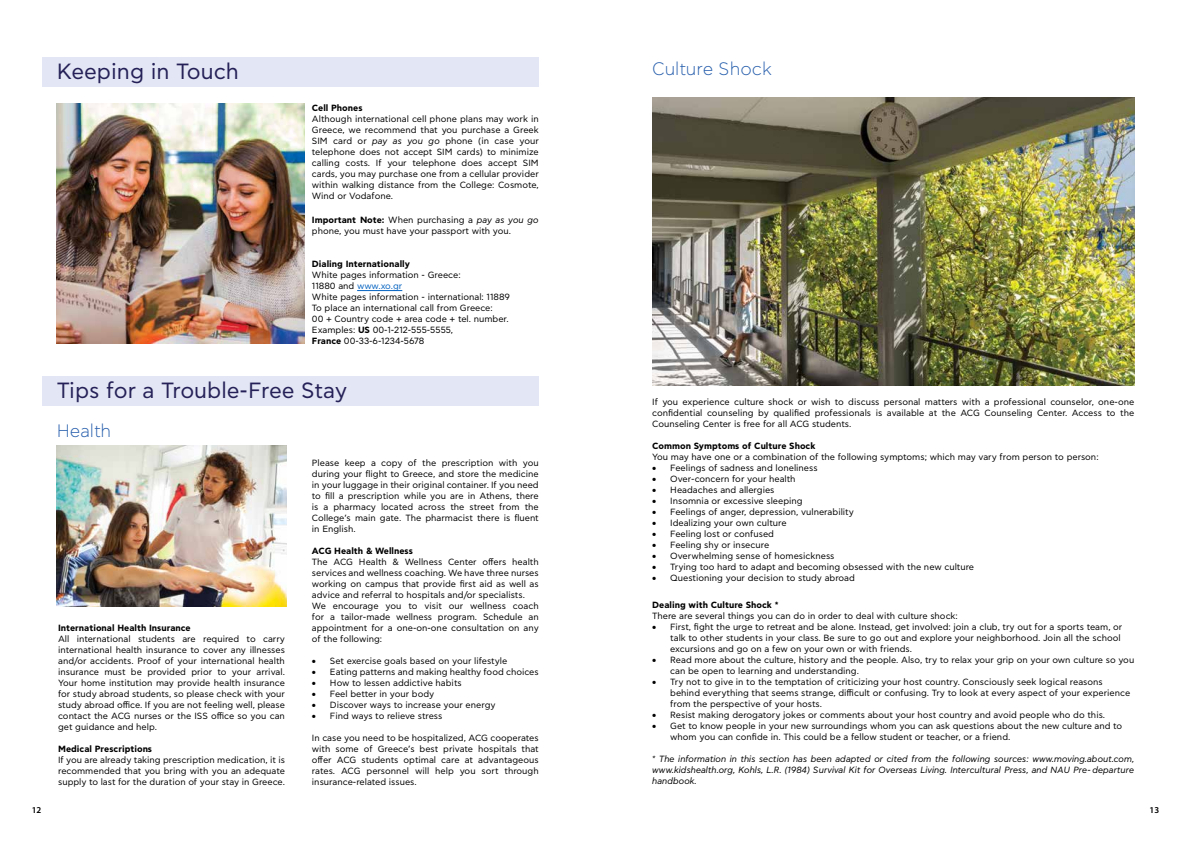
<style>
.page{position:relative;width:1191px;height:842px;background:#fff}
.page>*{position:absolute;margin:0;border:0;box-sizing:border-box;transform-origin:0 0}
.t1{font:22px "CF Asty Std";color:#252158}
.t2{font:300 18px "CF Asty Std";color:#265eac}
.t3{font:9px/11px "CF Asty Std";color:#000}
.t4{font:italic 9px/11px "CF Asty Std";color:#000;text-align:justify}
.t5{font:700 9px "CF Asty Std";color:#000}
.t6{font:600 9px "Myriad Pro";color:#000}
.s1{font-style:italic}
.s2{font-weight:700}
.s3{color:#0563c1}
</style>
<div class="page">
<div style="left:43px;top:376px;width:496px;height:30px;background:#e3e6f4"></div>
<div style="left:43px;top:57px;width:496px;height:29px;background:#e3e6f4"></div>
<img style="left:57px;top:103px;width:248px;height:240px">
<img style="left:57px;top:445px;width:229px;height:162px">
<hr style="left:357px;top:290px;width:45px;height:1px;background:#0563c1">
<img style="left:652px;top:98px;width:482px;height:288px">
<h1 class="t1" style="left:57px;top:59px;width:184px">Keeping in Touch</h1>
<p class="t5" style="left:312px;top:103px;width:52px">Cell Phones</p>
<p class="t3" style="left:312px;top:114px;width:228px;text-align:justify">Although international cell phone plans may work in Greece, we recommend that you purchase a Greek SIM card or <span class="s1">pay as you go</span> phone (in case your telephone does not accept SIM cards) to minimize calling costs. If your telephone does accept SIM cards, you may purchase one from a cellular provider within walking distance from the College: Cosmote, Wind or Vodafone.</p>
<p class="t3" style="left:312px;top:215px;width:228px"><span class="s2">Important Note:</span> When purchasing a <span class="s1">pay as you go </span>phone, you must have your passport with you.</p>
<p class="t5" style="left:312px;top:259px;width:100px">Dialing Internationally</p>
<p class="t3" style="left:312px;top:270px;width:200px">White pages information - Greece:<br>11880 and <span class="s3">www.xo.gr<br></span>White pages information - international: 11889<br>To place an international call from Greece:<br>00 + Country code + area code + tel. number.<br>Examples: <span class="s2">US</span> 00-1-212-555-5555,<br><span class="s2">France</span> 00-33-6-1234-5678</p>
<h1 class="t1" style="left:57px;top:378px;width:292px">Tips for a Trouble-Free Stay</h1>
<h2 class="t2" style="left:57px;top:421px;width:56px">Health</h2>
<p class="t5" style="left:58px;top:622px;width:134px">International Health Insurance</p>
<p class="t3" style="left:58px;top:633px;width:228px;text-align:justify">All international students are required to carry international health insurance to cover any illnesses and/or accidents. Proof of your international health insurance must be provided prior to your arrival.<br>Your home institution may provide health insurance for study abroad students, so please check with your study abroad office. If you are not feeling well, please contact the ACG nurses or the ISS office so you can get guidance and help.</p>
<p class="t5" style="left:58px;top:743px;width:96px">Medical Prescriptions</p>
<p class="t3" style="left:58px;top:754px;width:228px;text-align:justify">If you are already taking prescription medication, it is recommended that you bring with you an adequate supply to last for the duration of your stay in Greece.</p>
<p class="t3" style="left:312px;top:458px;width:228px;text-align:justify">Please keep a copy of the prescription with you during your flight to Greece, and store the medicine in your luggage in their original container. If you need to fill a prescription while you are in Athens, there is a pharmacy located across the street from the College’s main gate. The pharmacist there is fluent in English.</p>
<p class="t5" style="left:312px;top:546px;width:102px">ACG Health &amp; Wellness</p>
<p class="t3" style="left:312px;top:557px;width:228px">The ACG Health &amp; Wellness Center offers health services and wellness coaching. We have three nurses working on campus that provide first aid as well as advice and referral to hospitals and/or specialists.<br>We encourage you to visit our wellness coach for a tailor-made wellness program. Schedule an appointment for a one-on-one consultation on any of the following:</p>
<p class="t3" style="left:312px;top:656px;width:197px">• Set exercise goals based on your lifestyle</p>
<p class="t3" style="left:312px;top:667px;width:228px">• Eating patterns and making healthy food choices</p>
<p class="t3" style="left:312px;top:678px;width:151px">• How to lessen addictive habits</p>
<p class="t3" style="left:312px;top:689px;width:124px">• Feel better in your body</p>
<p class="t3" style="left:312px;top:700px;width:185px">• Discover ways to increase your energy</p>
<p class="t3" style="left:312px;top:711px;width:132px">• Find ways to relieve stress</p>
<p class="t3" style="left:312px;top:733px;width:228px;text-align:justify">In case you need to be hospitalized, ACG cooperates with some of Greece’s best private hospitals that offer ACG students optimal care at advantageous rates. ACG personnel will help you sort through insurance-related issues.</p>
<h2 class="t2" style="left:652px;top:59px;width:121px">Culture Shock</h2>
<p class="t3" style="left:652px;top:397px;width:483px;text-align:justify">If you experience culture shock or wish to discuss personal matters with a professional counselor, one-one confidential counseling by qualified professionals is available at the ACG Counseling Center. Access to the Counseling Center is free for all ACG students.</p>
<p class="t5" style="left:652px;top:441px;width:165px">Common Symptoms of Culture Shock</p>
<p class="t3" style="left:652px;top:452px;width:448px">You may have one or a combination of the following symptoms; which may vary from person to person:</p>
<p class="t3" style="left:652px;top:463px;width:167px">• Feelings of sadness and loneliness</p>
<p class="t3" style="left:652px;top:474px;width:145px">• Over-concern for your health</p>
<p class="t3" style="left:652px;top:485px;width:124px">• Headaches and allergies</p>
<p class="t3" style="left:652px;top:496px;width:152px">• Insomnia or excessive sleeping</p>
<p class="t3" style="left:652px;top:507px;width:203px">• Feelings of anger, depression, vulnerability</p>
<p class="t3" style="left:652px;top:518px;width:136px">• Idealizing your own culture</p>
<p class="t3" style="left:652px;top:529px;width:123px">• Feeling lost or confused</p>
<p class="t3" style="left:652px;top:540px;width:118px">• Feeling shy or insecure</p>
<p class="t3" style="left:652px;top:551px;width:184px">• Overwhelming sense of homesickness</p>
<p class="t3" style="left:652px;top:562px;width:323px">• Trying too hard to adapt and becoming obsessed with the new culture</p>
<p class="t3" style="left:652px;top:573px;width:204px">• Questioning your decision to study abroad</p>
<p class="t5" style="left:652px;top:600px;width:128px">Dealing with Culture Shock *</p>
<p class="t3" style="left:652px;top:611px;width:307px">There are several things you can do in order to deal with culture shock:</p>
<p class="t3" style="left:670px;top:622px;width:454px;text-indent:-18px">• First, fight the urge to retreat and be alone. Instead, get involved: join a club, try out for a sports team, or talk to other students in your class. Be sure to go out and explore your neighborhood. Join all the school excursions and go on a few on your own or with friends.</p>
<p class="t3" style="left:670px;top:655px;width:465px;text-indent:-18px">• Read more about the culture, history and the people. Also, try to relax your grip on your own culture so you can be open to learning and understanding.</p>
<p class="t3" style="left:670px;top:677px;width:461px;text-indent:-18px">• Try not to give in to the temptation of criticizing your host country. Consciously seek logical reasons behind everything that seems strange, difficult or confusing. Try to look at every aspect of your experience from the perspective of your hosts.</p>
<p class="t3" style="left:652px;top:710px;width:454px">• Resist making derogatory jokes or comments about your host country and avoid people who do this.</p>
<p class="t3" style="left:670px;top:721px;width:453px;text-indent:-18px">• Get to know people in your new surroundings whom you can ask questions about the new culture and to whom you can confide in. This could be a fellow student or teacher, or a friend.</p>
<p class="t4" style="left:652px;top:754px;width:483px">* The information in this section has been adapted or cited from the following sources: www.moving.about.com, www.kidshealth.org, Kohls, L.R. (1984) Survival Kit for Overseas Living. Intercultural Press, and NAU Pre-departure handbook.</p>
<p class="t6" style="left:32px;top:804px;width:11px">12</p>
<p class="t6" style="left:1149px;top:804px;width:11px">13</p>
</div>
